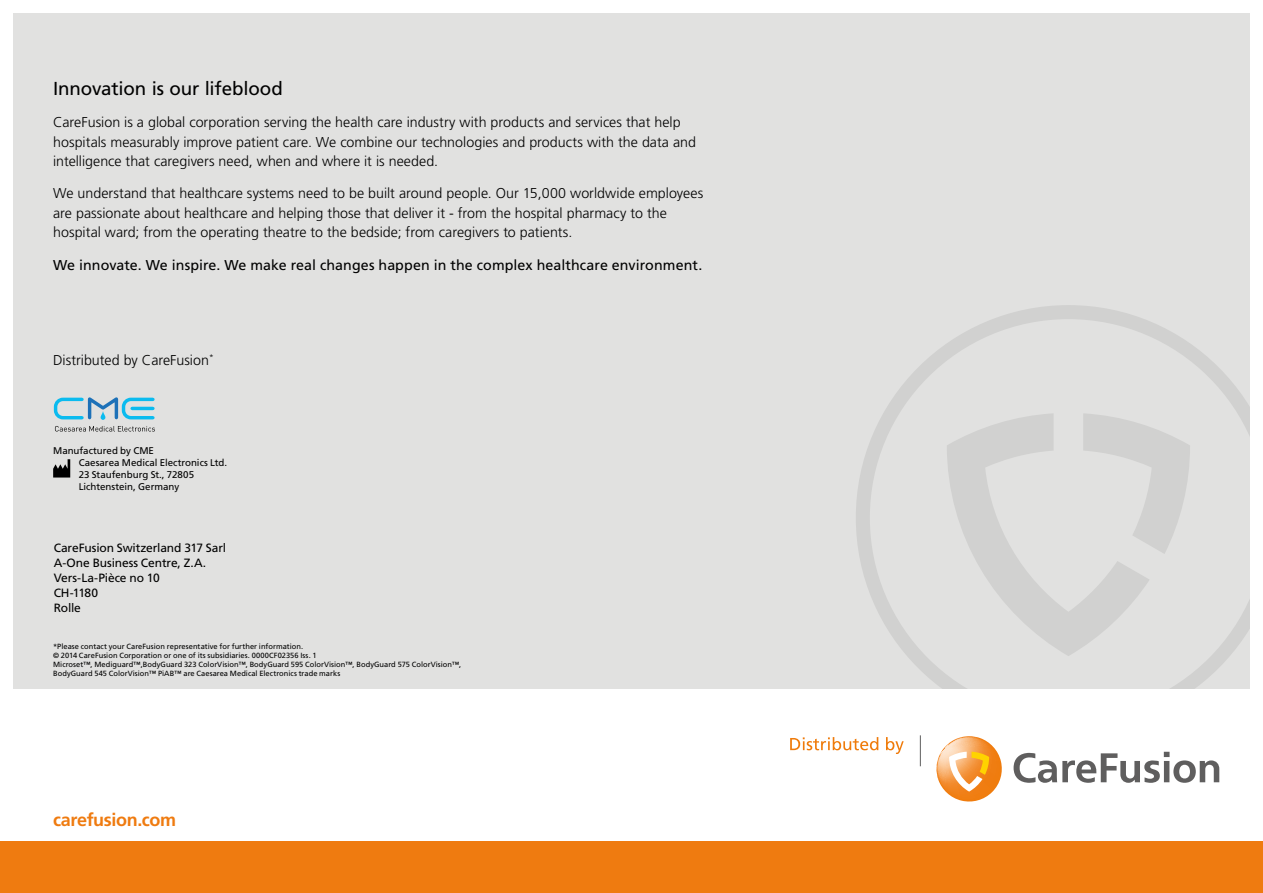
<style>
.page{position:relative;width:1263px;height:893px;background:#fff}
.page>*{position:absolute;margin:0;border:0;box-sizing:border-box;transform-origin:0 0}
.t1{font:18.75px "Frutiger LT Pro";letter-spacing:-.005em;color:#000}
.t2{font:700 18px "Frutiger LT Pro";letter-spacing:-.02em;color:#ef7b10}
.t3{font:300 14.25px/19.5px "Frutiger LT Pro";color:#000}
.t4{font:14.25px "Frutiger LT Pro";letter-spacing:.005em;color:#000}
.t5{font:12px/15px "Frutiger LT Pro";letter-spacing:-.01em;color:#000}
.t6{font:9.75px/12px "Frutiger LT Pro";letter-spacing:-.005em;color:#000}
.t7{font:7.5px/9px "Frutiger LT Pro";color:#000}
</style>
<div class="page">
<div style="left:0;top:842px;width:1263px;height:51px;background:#ef7b10"></div>
<div style="left:13px;top:13px;width:1236px;height:676px;background:#e1e1e0"></div>
<svg style="left:856px;top:305px;width:393px;height:384px"></svg>
<svg style="left:1150px;top:413px;width:40px;height:141px"></svg>
<svg style="left:947px;top:413px;width:203px;height:243px"></svg>
<svg style="left:53px;top:459px;width:17px;height:18px"></svg>
<svg style="left:53px;top:397px;width:102px;height:34px"></svg>
<svg style="left:1013px;top:752px;width:206px;height:31px"></svg>
<svg style="left:936px;top:736px;width:66px;height:66px"></svg>
<svg style="left:790px;top:737px;width:88px;height:13px"></svg>
<svg style="left:886px;top:737px;width:18px;height:17px"></svg>
<hr style="left:920px;top:735px;width:1px;height:31px;background:#5f5e5e">
<h1 class="t1" style="left:53px;top:77px;width:231px">Innovation is our lifeblood</h1>
<p class="t3" style="left:53px;top:113px;width:644px">CareFusion is a global corporation serving the health care industry with products and services that help hospitals measurably improve patient care. We combine our technologies and products with the data and intelligence that caregivers need, when and where it is needed.</p>
<p class="t3" style="left:53px;top:184px;width:652px">We understand that healthcare systems need to be built around people. Our 15,000 worldwide employees are passionate about healthcare and helping those that deliver it - from the hospital pharmacy to the hospital ward; from the operating theatre to the bedside; from caregivers to patients.</p>
<p class="t4" style="left:53px;top:256px;width:651px">We innovate. We inspire. We make real changes happen in the complex healthcare environment.</p>
<p class="t3" style="left:53px;top:350px;width:162px">Distributed by CareFusion<sup>*</sup></p>
<p class="t6" style="left:79px;top:444px;width:150px;text-indent:-26px">Manufactured by CME<br>Caesarea Medical Electronics Ltd.<br>23 Staufenburg St., 72805<br>Lichtenstein, Germany</p>
<p class="t5" style="left:54px;top:540px;width:174px">CareFusion Switzerland 317 Sarl<br>A-One Business Centre, Z.A.<br>Vers-La-Pièce no 10<br>CH-1180<br>Rolle</p>
<p class="t7" style="left:53px;top:641px;width:410px">*Please contact your CareFusion representative for further information.<br>© 2014 CareFusion Corporation or one of its subsidiaries. 0000CF02356 Iss. 1<br>Microset™, Mediguard™,BodyGuard 323 ColorVision™, BodyGuard 595 ColorVision™, BodyGuard 575 ColorVision™, BodyGuard 545 ColorVision™ PiAB™ are Caesarea Medical Electronics trade marks</p>
<p class="t2" style="left:53px;top:809px;width:124px">carefusion.com</p>
</div>
